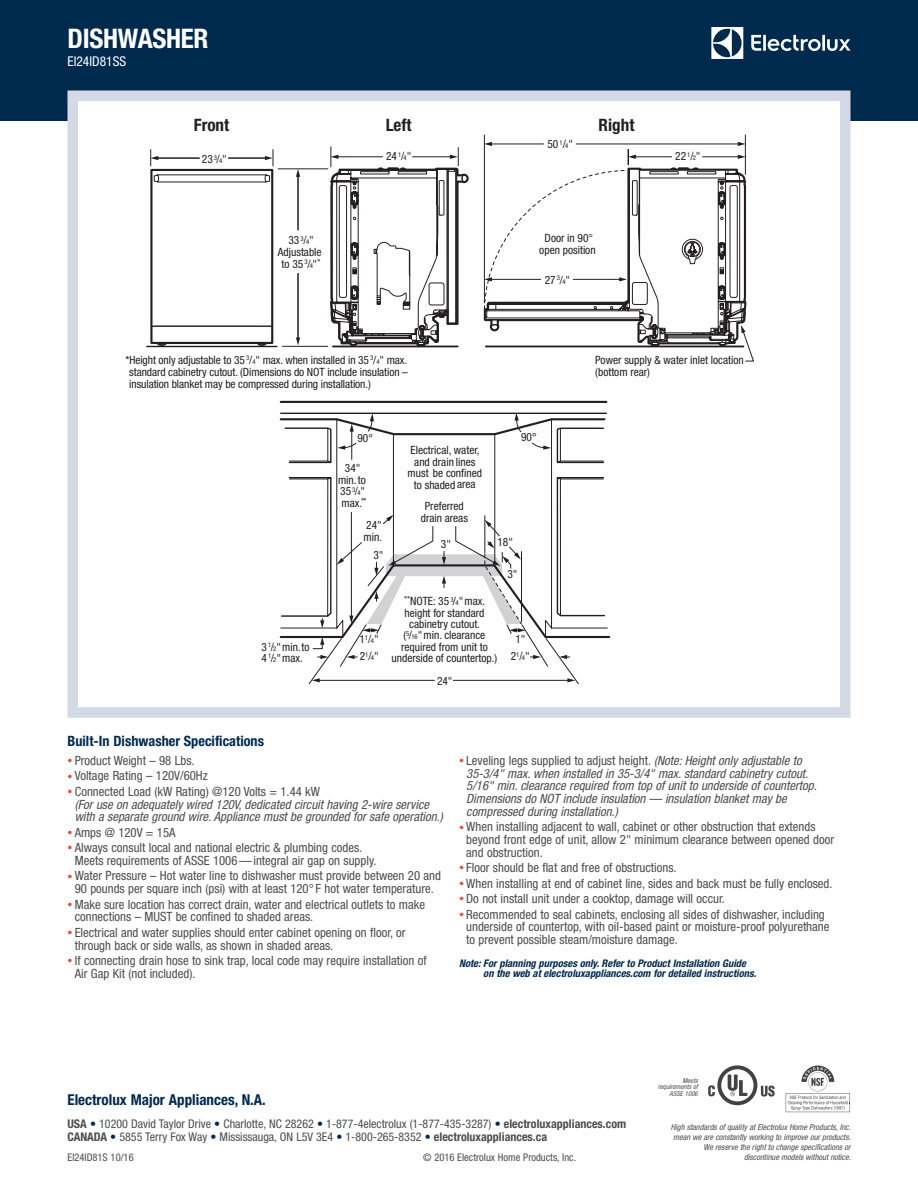
<style>
.page{position:relative;width:918px;height:1188px;background:#fff}
.page>*{position:absolute;margin:0;border:0;box-sizing:border-box;transform-origin:0 0}
.t1{font:700 condensed 27px "Helvetica Neue";letter-spacing:-.01em;color:#fff}
.t2{font:700 condensed 17.1px "Helvetica Neue";color:#231f20}
.t3{font:700 condensed 15px "Helvetica Neue";color:#00294e}
.t4{font:700 condensed 14.25px "Helvetica Neue";color:#00294e}
.t5{font:condensed 13.5px "Helvetica Neue";color:#fff}
.t6{font:condensed 12.75px/12.8px "Helvetica Neue";color:#4b4c4d}
.t7{font:italic condensed 12.75px/12.8px "Helvetica Neue";color:#4b4c4d}
.t8{font:condensed 12px/13.5px "Helvetica Neue";color:#4b4c4d}
.t9{font:condensed 11.4px/11.4px "Helvetica Neue";color:#231f20;text-align:center}
.t10{font:italic 700 condensed 10.5px/10.5px "Helvetica Neue";color:#00294e}
.t11{font:condensed 10.5px "Helvetica Neue";color:#4b4c4d}
.t12{font:italic condensed 8.25px/9.8px "Helvetica Neue";color:#4b4c4d;text-align:right}
.t13{font:italic condensed 6.75px/6.8px "Helvetica Neue";letter-spacing:.005em;color:#4b4c4d;text-align:right}
.t14{font:condensed 6.75px "Helvetica Neue";color:#231f20}
.s1{font-size:6.75px}
.s2{font-size:11.4px}
.s3{font-size:9.9px;color:#ef483c}
.s4{font-style:normal;font-size:9.9px;color:#ef483c}
.s5{font-style:normal}
.s6{font-weight:700}
.s7{color:#00294e}
</style>
<div class="page">
<div style="left:0;top:0;width:918px;height:122px;background:#00294e"></div>
<svg style="left:711px;top:27px;width:32px;height:32px"></svg>
<svg style="left:751px;top:35px;width:99px;height:16px"></svg>
<svg style="left:708px;top:1065px;width:67px;height:40px"></svg>
<svg style="left:786px;top:1066px;width:64px;height:46px"></svg>
<div style="left:73px;top:96px;width:772px;height:617px;background:#fff"></div>
<svg style="left:154px;top:174px;width:116px;height:9px"></svg>
<div style="left:150px;top:169px;width:123px;height:175px;border:2px solid #231f20"></div>
<hr style="left:152px;top:325px;width:120px;height:2px;background:#231f20">
<hr style="left:147px;top:346px;width:130px;height:1px;background:#231f20">
<hr style="left:298px;top:175px;width:1px;height:55px;background:#231f20">
<svg style="left:296px;top:170px;width:4px;height:7px"></svg>
<hr style="left:298px;top:273px;width:1px;height:66px;background:#231f20">
<svg style="left:296px;top:337px;width:4px;height:8px"></svg>
<hr style="left:282px;top:346px;width:46px;height:1px;background:#231f20">
<hr style="left:228px;top:158px;width:38px;height:1px;background:#231f20">
<svg style="left:265px;top:150px;width:9px;height:16px"></svg>
<hr style="left:157px;top:158px;width:42px;height:1px;background:#231f20">
<svg style="left:150px;top:150px;width:8px;height:16px"></svg>
<svg style="left:157px;top:342px;width:9px;height:4px"></svg>
<svg style="left:257px;top:342px;width:10px;height:4px"></svg>
<hr style="left:278px;top:169px;width:50px;height:1px;background:#231f20">
<hr style="left:745px;top:135px;width:1px;height:39px;background:#231f20">
<hr style="left:484px;top:135px;width:1px;height:168px;background:#231f20">
<hr style="left:281px;top:413px;width:325px;height:1px;background:#231f20">
<hr style="left:281px;top:401px;width:325px;height:2px;background:#231f20">
<svg style="left:308px;top:639px;width:271px;height:46px"></svg>
<svg style="left:279px;top:417px;width:332px;height:222px"></svg>
<div style="left:67px;top:91px;width:784px;height:627px;border:10px solid #d3dae5"></div>
<svg style="left:330px;top:142px;width:424px;height:220px"></svg>
<h1 class="t1" style="left:68px;top:22px;width:143px">DISHWASHER</h1>
<p class="t5" style="left:68px;top:53px;width:60px">EI24ID81SS</p>
<h2 class="t2" style="left:194px;top:115px;width:37px">Front</h2>
<p class="t9" style="left:202px;top:154px;width:27px">23 <sup>3</sup>/<span class="s1">4</span>"</p>
<h2 class="t2" style="left:386px;top:115px;width:27px">Left</h2>
<p class="t9" style="left:386px;top:151px;width:27px">24 <sup>1</sup>/<span class="s1">4</span>"</p>
<p class="t9" style="left:547px;top:138px;width:27px">50 <sup>1</sup>/<span class="s1">4</span>"</p>
<h2 class="t2" style="left:599px;top:115px;width:37px">Right</h2>
<p class="t9" style="left:675px;top:151px;width:27px">22 <sup>1</sup>/<span class="s1">2</span>"</p>
<p class="t9" style="left:278px;top:234px;width:45px;line-height:11.9px">33 <sup>3</sup>/<span class="s1">4</span>"<br>Adjustable to 35 <sup>3</sup>/<span class="s1">4</span>"<sup>*</sup></p>
<p class="t9" style="left:539px;top:233px;width:58px">Door in 90 open position</p>
<p class="t9" style="left:545px;top:274px;width:27px">27 <sup>3</sup>/<span class="s1">4</span>"</p>
<p class="t9" style="left:129px;top:354px;width:280px;line-height:12.1px;text-align:justify;text-indent:-4px">*Height only adjustable to 35 <sup>3</sup>/<span class="s1">4</span>" max. when installed in 35 <sup>3</sup>/<span class="s1">4</span>" max. standard cabinetry cutout. (Dimensions do NOT include insulation – insulation blanket may be compressed during installation.)</p>
<p class="t9" style="left:595px;top:354px;width:150px;line-height:12.1px;text-align:left">Power supply &amp; water inlet location (bottom rear)</p>
<p class="t9" style="left:357px;top:432px;width:17px">90°</p>
<p class="t9" style="left:521px;top:432px;width:17px">90°</p>
<p class="t9" style="left:338px;top:463px;width:30px">34" min.to<br>35 <sup>3</sup>/<span class="s1">4</span>" max.<sup>**</sup></p>
<p class="t9" style="left:364px;top:519px;width:20px;text-align:left">24" min.</p>
<p class="t9" style="left:373px;top:549px;width:12px">3"</p>
<p class="t9" style="left:408px;top:444px;width:76px">Electrical, water, and drain lines must be confined to shaded area</p>
<p class="t9" style="left:421px;top:500px;width:49px">Preferred drain areas</p>
<p class="t9" style="left:441px;top:538px;width:12px">3"</p>
<p class="t9" style="left:497px;top:536px;width:17px">18"</p>
<p class="t9" style="left:507px;top:568px;width:12px">3"</p>
<p class="t9" style="left:392px;top:595px;width:107px"><sup>**</sup>NOTE: 35 <sup>3</sup>/<span class="s1">4</span>"max. height for standard cabinetry cutout. (<sup>5</sup>/<span class="s1">16</span>"min. clearance required from unit to underside of countertop.)</p>
<p class="t9" style="left:360px;top:633px;width:21px">1<sup>1</sup>/<span class="s1">4</span>"</p>
<p class="t9" style="left:262px;top:641px;width:50px;text-align:left">3 <sup>1</sup>/<span class="s1">2</span>"min.to<br>4 <sup>1</sup>/<span class="s1">2</span>"max.</p>
<p class="t9" style="left:511px;top:631px;width:21px;line-height:17.1px">1"<br>2<sup>1</sup>/<span class="s1">4</span>"</p>
<p class="t9" style="left:360px;top:651px;width:7px">2</p>
<p class="t14" style="left:365px;top:652px;width:15px">1<span class="s2">/</span>4<span class="s2">"</span></p>
<p class="t9" style="left:437px;top:675px;width:17px">24"</p>
<p class="t4" style="left:67px;top:732px;width:198px">Built-In Dishwasher Specifications</p>
<p class="t6" style="left:67px;top:754px;width:129px"><span class="s3">•</span> Product Weight – 98 Lbs.</p>
<p class="t6" style="left:67px;top:769px;width:142px"><span class="s3">•</span> Voltage Rating – 120V/60Hz</p>
<p class="t7" style="left:75px;top:785px;width:370px;text-indent:-7px"><span class="s4">•</span> <span class="s5">Connected Load (kW Rating) @120 Volts = 1.44 kW<br></span>(For use on adequately wired 120V, dedicated circuit having 2-wire service with a separate ground wire. Appliance must be grounded for safe operation.)</p>
<p class="t6" style="left:67px;top:826px;width:110px"><span class="s3">•</span> Amps @ 120V = 15A</p>
<p class="t6" style="left:75px;top:841px;width:303px;text-indent:-7px"><span class="s3">•</span> Always consult local and national electric &amp; plumbing codes.<br>Meets requirements of ASSE 1006—integral air gap on supply.</p>
<p class="t6" style="left:67px;top:870px;width:375px;text-align:center"><span class="s3">•</span> Water Pressure – Hot water line to dishwasher must provide between 20 and<br>90 pounds per square inch (psi) with at least 120° F hot water temperature.</p>
<p class="t6" style="left:75px;top:898px;width:352px;text-indent:-7px"><span class="s3">•</span> Make sure location has correct drain, water and electrical outlets to make connections – MUST be confined to shaded areas.</p>
<p class="t6" style="left:75px;top:926px;width:332px;text-indent:-7px"><span class="s3">•</span> Electrical and water supplies should enter cabinet opening on floor, or through back or side walls, as shown in shaded areas.</p>
<p class="t6" style="left:75px;top:954px;width:353px;text-indent:-7px"><span class="s3">•</span> If connecting drain hose to sink trap, local code may require installation of<br>Air Gap Kit (not included).</p>
<p class="t7" style="left:466px;top:754px;width:352px;text-indent:-7px"><span class="s4">•</span> <span class="s5">Leveling legs supplied to adjust height.</span> (Note: Height only adjustable to 35-3/4" max. when installed in 35-3/4" max. standard cabinetry cutout.<br>5/16" min. clearance required from top of unit to underside of countertop.<br>Dimensions do NOT include insulation — insulation blanket may be compressed during installation.)</p>
<p class="t6" style="left:466px;top:820px;width:369px;text-indent:-7px"><span class="s3">•</span> When installing adjacent to wall, cabinet or other obstruction that extends beyond front edge of unit, allow 2" minimum clearance between opened door and obstruction.</p>
<p class="t6" style="left:459px;top:861px;width:219px"><span class="s3">•</span> Floor should be flat and free of obstructions.</p>
<p class="t6" style="left:459px;top:877px;width:375px"><span class="s3">•</span> When installing at end of cabinet line, sides and back must be fully enclosed.</p>
<p class="t6" style="left:459px;top:892px;width:267px"><span class="s3">•</span> Do not install unit under a cooktop, damage will occur.</p>
<p class="t6" style="left:466px;top:908px;width:365px;text-indent:-7px"><span class="s3">•</span> Recommended to seal cabinets, enclosing all sides of dishwasher, including underside of countertop, with oil-based paint or moisture-proof polyurethane to prevent possible steam/moisture damage.</p>
<p class="t10" style="left:483px;top:958px;width:274px;text-indent:-24px">Note: For planning purposes only. Refer to Product Installation Guide on the web at electroluxappliances.com for detailed instructions.</p>
<p class="t3" style="left:68px;top:1091px;width:200px">Electrolux Major Appliances, N.A.</p>
<p class="t8" style="left:68px;top:1117px;width:560px"><span class="s6">USA</span> <span class="s7">•</span> 10200 David Taylor Drive <span class="s7">•</span> Charlotte, NC 28262 <span class="s7">•</span> 1-877-4electrolux (1-877-435-3287) <span class="s7">•</span> <span class="s6">electroluxappliances.com<br>CANADA</span> <span class="s7">•</span> 5855 Terry Fox Way <span class="s7">•</span> Mississauga, ON L5V 3E4 <span class="s7">•</span> 1-800-265-8352 <span class="s7">•</span> <span class="s6">electroluxappliances.ca</span></p>
<p class="t11" style="left:68px;top:1151px;width:68px">EI24ID81S 10/16</p>
<p class="t11" style="left:423px;top:1151px;width:154px">© 2016 Electrolux Home Products, Inc.</p>
<p class="t13" style="left:658px;top:1077px;width:42px">Meets requirements of<br>ASSE 1006</p>
<p class="t12" style="left:671px;top:1123px;width:181px">High standards of quality at Electrolux Home Products, Inc. mean we are constantly working to improve our products.<br>We reserve the right to change specifications or discontinue models without notice.</p>
</div>
